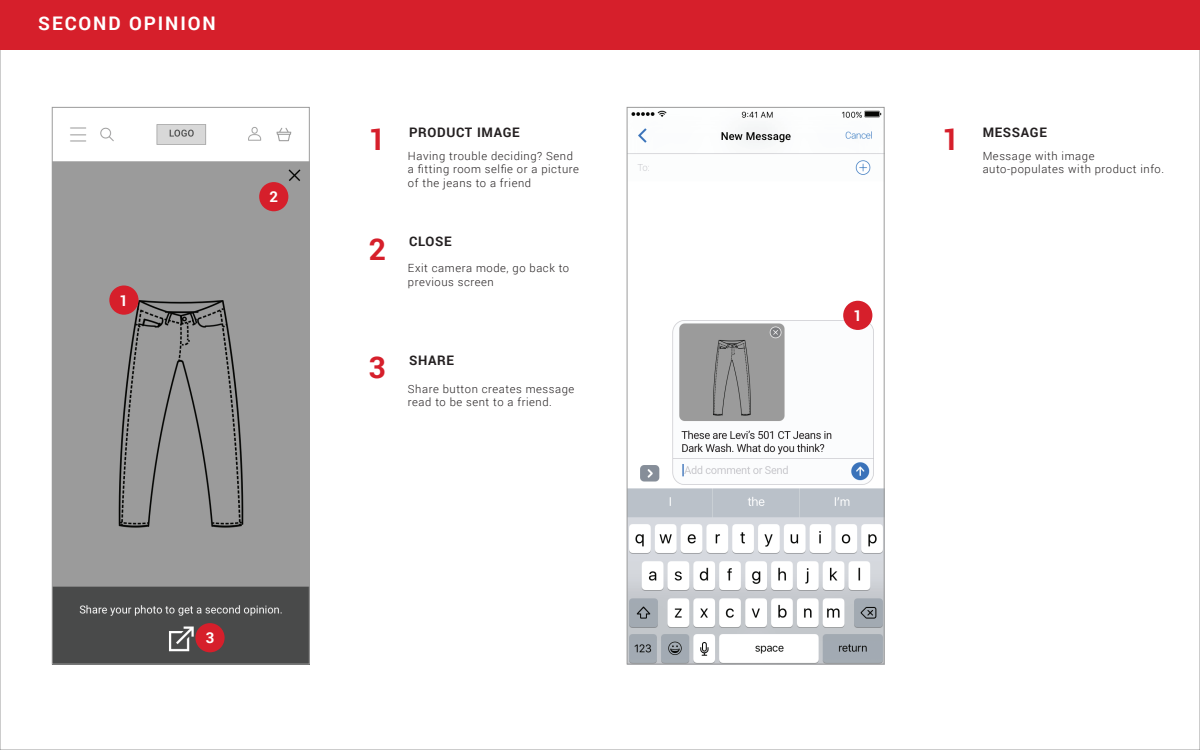
<style>
.page{position:relative;width:1200px;height:750px;background:#fff}
.page>*{position:absolute;margin:0;border:0;box-sizing:border-box;transform-origin:0 0}
.t1{font:700 30px "Roboto";color:#d61f2b}
.t2{font:700 18.75px "Roboto";letter-spacing:.1em;color:#fff}
.t3{font:700 15px "Roboto";color:#fff}
.t4{font:700 13.12px "Roboto";letter-spacing:.05em;color:#231f20}
.t5{font:300 11.25px/13.5px "Roboto";letter-spacing:.05em;color:#231f20}
</style>
<div class="page">
<div style="left:0;top:0;width:1200px;height:49px;background:#d61f2b"></div>
<img style="left:54px;top:124px;width:254px;height:538px">
<div style="left:52px;top:107px;width:258px;height:557px;border:1px solid #9b9b9b"></div>
<img style="left:629px;top:110px;width:253px;height:552px">
<div style="left:627px;top:107px;width:257px;height:557px;border:1px solid #9b9b9b"></div>
<div style="left:109px;top:285px;width:30px;height:30px;background:#d61f2b;border-radius:50%"></div>
<div style="left:259px;top:182px;width:29px;height:29px;background:#d61f2b;border-radius:50%"></div>
<div style="left:195px;top:623px;width:30px;height:29px;background:#d61f2b;border-radius:50%"></div>
<div style="left:843px;top:301px;width:29px;height:29px;background:#d61f2b;border-radius:50%"></div>
<h2 class="t2" style="left:38px;top:10px;width:179px">SECOND OPINION</h2>
<h3 class="t3" style="left:120px;top:290px;width:10px">1</h3>
<h3 class="t3" style="left:269px;top:186px;width:10px">2</h3>
<h3 class="t3" style="left:206px;top:627px;width:10px">3</h3>
<h1 class="t1" style="left:369px;top:119px;width:19px">1</h1>
<h1 class="t1" style="left:369px;top:228px;width:19px">2</h1>
<p class="t4" style="left:409px;top:123px;width:112px">PRODUCT IMAGE</p>
<p class="t5" style="left:408px;top:149px;width:172px">Having trouble deciding? Send a fitting room selfie or a picture of the jeans to a friend</p>
<p class="t4" style="left:409px;top:233px;width:44px">CLOSE</p>
<p class="t5" style="left:408px;top:261px;width:163px">Exit camera mode, go back to previous screen</p>
<h1 class="t1" style="left:369px;top:346px;width:19px">3</h1>
<p class="t4" style="left:409px;top:351px;width:46px">SHARE</p>
<p class="t5" style="left:408px;top:382px;width:168px">Share button creates message read to be sent to a friend.</p>
<h3 class="t3" style="left:854px;top:305px;width:10px">1</h3>
<h1 class="t1" style="left:943px;top:119px;width:19px">1</h1>
<p class="t4" style="left:983px;top:123px;width:66px">MESSAGE</p>
<p class="t5" style="left:983px;top:149px;width:183px">Message with image auto-populates with product info.</p>
</div>
